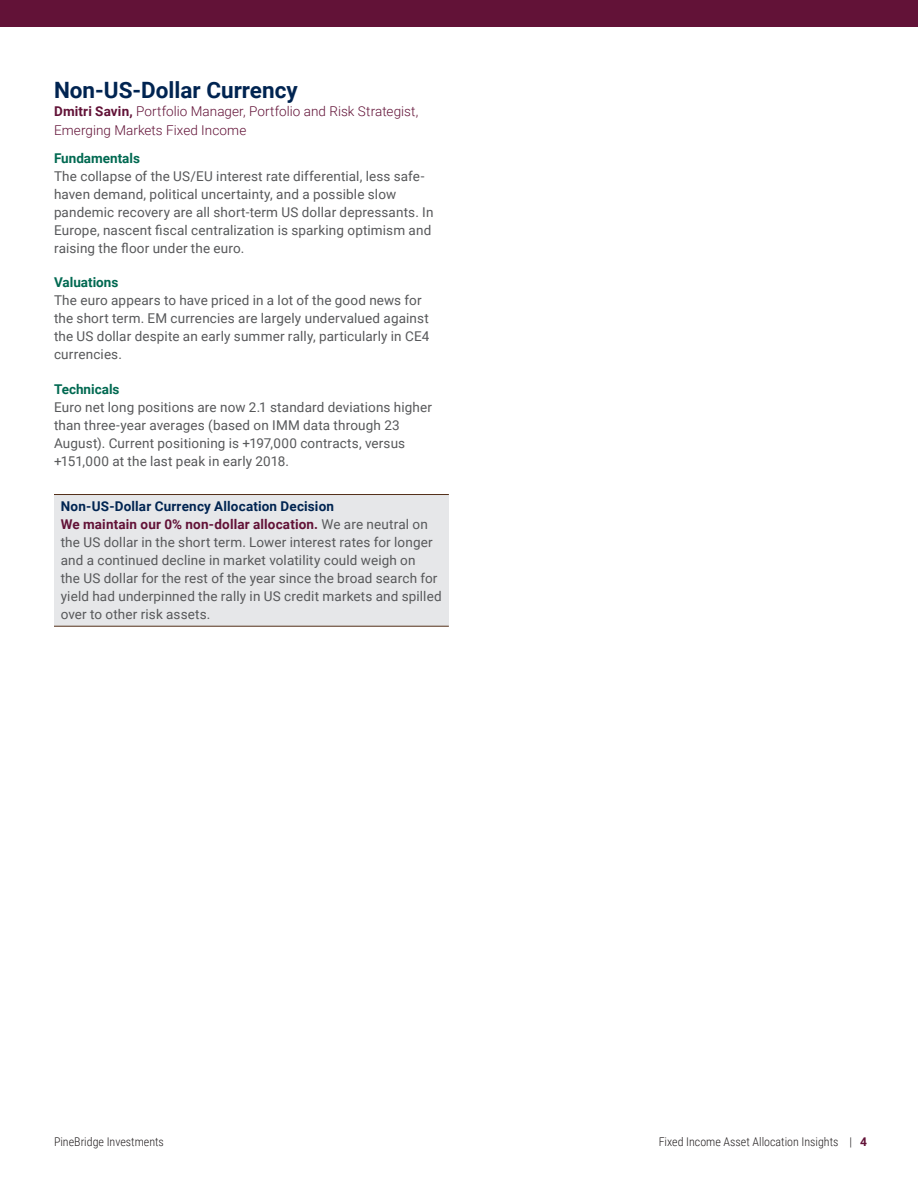
<style>
.page{position:relative;width:918px;height:1188px;background:#fff}
.page>*{position:absolute;margin:0;border:0;box-sizing:border-box;transform-origin:0 0}
.Head_Level_1{font:700 22.5px "Roboto";color:#002451}
.Body_Copy{font:13.5px/18px "Roboto";letter-spacing:.01em;color:#57585a}
.Body_Copy_Allocation{font:13.5px/18px "Roboto";letter-spacing:.01em;color:#57585a}
.Author{font:300 13.5px/18.8px "Roboto";letter-spacing:.005em;color:#621237}
.Allocation_Decision{font:700 13.5px "Roboto";letter-spacing:.01em;color:#002451}
.Head_Level_2{font:700 13.5px "Roboto";color:#006951}
.t1{font:300 12px "Roboto Condensed";color:#231f20}
.s1{font-weight:700}
.s2{font-weight:700;color:#621237}
.s3{font-family:"Roboto";font-weight:700;color:#621237}
</style>
<div class="page">
<div style="left:0;top:0;width:918px;height:27px;background:#621237"></div>
<div style="left:54px;top:494px;width:395px;height:34px;background:#e6e7e9"></div>
<hr style="left:54px;top:494px;width:395px;height:1px;background:#532f18">
<div style="left:54px;top:519px;width:395px;height:107px;background:#e6e7e9"></div>
<hr style="left:54px;top:626px;width:395px;height:1px;background:#532f18">
<p class="Head_Level_1" style="left:54px;top:74px;width:245px">Non-US-Dollar Currency</p>
<p class="Author" style="left:54px;top:101px;width:366px"><span class="s1">Dmitri Savin,</span> Portfolio Manager, Portfolio and Risk Strategist,<br>Emerging Markets Fixed Income</p>
<p class="Head_Level_2" style="left:54px;top:148px;width:88px">Fundamentals</p>
<p class="Body_Copy" style="left:54px;top:166px;width:381px">The collapse of the US/EU interest rate differential, less safe&shy;haven demand, political uncertainty, and a possible slow pandemic recovery are all short-term US dollar depressants. In Europe, nascent fiscal centralization is sparking optimism and raising the floor under the euro.</p>
<p class="Head_Level_2" style="left:54px;top:273px;width:66px">Valuations</p>
<p class="Body_Copy" style="left:54px;top:291px;width:377px">The euro appears to have priced in a lot of the good news for the short term. EM currencies are largely undervalued against the US dollar despite an early summer rally, particularly in CE4 currencies.</p>
<p class="Head_Level_2" style="left:54px;top:380px;width:67px">Technicals</p>
<p class="Body_Copy" style="left:54px;top:398px;width:380px">Euro net long positions are now 2.1 standard deviations higher than three-year averages (based on IMM data through 23<br>August). Current positioning is +197,000 contracts, versus +151,000 at the last peak in early 2018.</p>
<p class="Allocation_Decision" style="left:61px;top:497px;width:275px">Non-US-Dollar Currency Allocation Decision</p>
<p class="Body_Copy_Allocation" style="left:61px;top:515px;width:383px"><span class="s2">We maintain our 0% non-dollar allocation.</span> We are neutral on the US dollar in the short term. Lower interest rates for longer and a continued decline in market volatility could weigh on<br>the US dollar for the rest of the year since the broad search for yield had underpinned the rally in US credit markets and spilled over to other risk assets.</p>
<p class="t1" style="left:54px;top:1133px;width:112px">PineBridge Investments</p>
<p class="t1" style="left:659px;top:1133px;width:210px">Fixed Income Asset Allocation Insights | <span class="s3">4</span></p>
</div>
